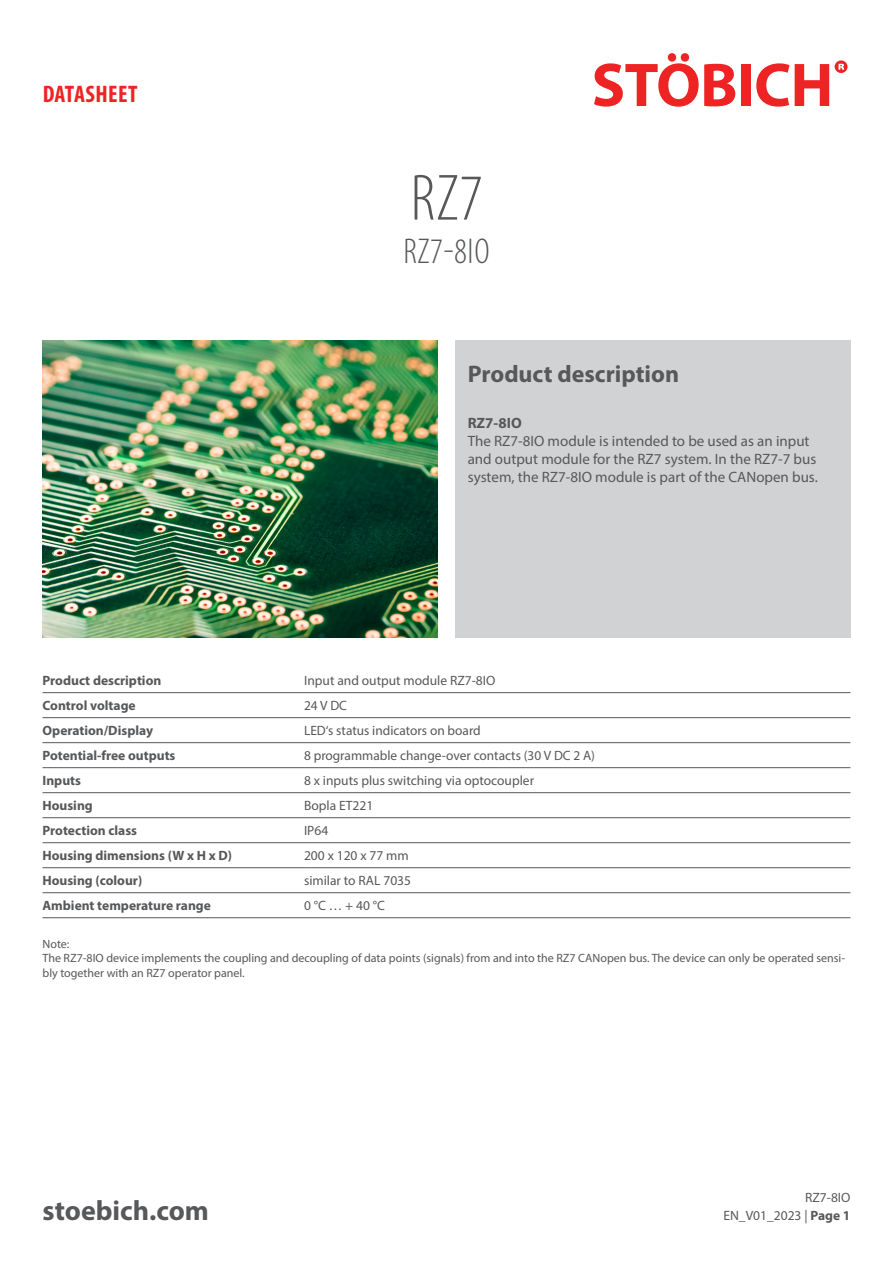
<style>
.page{position:relative;width:893px;height:1263px;background:#fff}
.page>*{position:absolute;margin:0;border:0;box-sizing:border-box;transform-origin:0 0}
.t1{font:300 condensed 66px "Myriad Pro";color:#57585a}
.t2{font:300 condensed 36px "Myriad Pro";letter-spacing:.015em;color:#57585a}
.t3{font:700 28.05px "Myriad Pro";color:#57585a}
.t4{font:700 24px "Myriad Pro";color:#57585a}
.t5{font:700 condensed 24px "Myriad Pro";letter-spacing:.02em;color:#ee2323}
.t6{font:15px/18px "Myriad Pro";color:#57585a}
.t7{font:700 15px "Myriad Pro";color:#57585a}
.t8{font:13.5px/18px "Myriad Pro";color:#57585a;text-align:right}
.t9{font:700 13.5px "Myriad Pro";color:#57585a}
.t10{font:12px/14.4px "Myriad Pro";color:#57585a}
.s1{font-weight:700}
</style>
<div class="page">
<div style="left:455px;top:340px;width:395px;height:298px;background:#d1d2d4"></div>
<img style="left:43px;top:340px;width:395px;height:298px">
<hr style="left:43px;top:692px;width:261px;height:1px;background:#57585a">
<hr style="left:304px;top:692px;width:546px;height:1px;background:#57585a">
<hr style="left:43px;top:717px;width:261px;height:1px;background:#57585a">
<hr style="left:304px;top:717px;width:546px;height:1px;background:#57585a">
<hr style="left:43px;top:742px;width:261px;height:1px;background:#57585a">
<hr style="left:304px;top:742px;width:546px;height:1px;background:#57585a">
<hr style="left:43px;top:767px;width:261px;height:1px;background:#57585a">
<hr style="left:304px;top:767px;width:546px;height:1px;background:#57585a">
<hr style="left:43px;top:792px;width:261px;height:1px;background:#57585a">
<hr style="left:304px;top:792px;width:546px;height:1px;background:#57585a">
<hr style="left:43px;top:817px;width:261px;height:1px;background:#57585a">
<hr style="left:304px;top:817px;width:546px;height:1px;background:#57585a">
<hr style="left:43px;top:842px;width:261px;height:1px;background:#57585a">
<hr style="left:304px;top:842px;width:546px;height:1px;background:#57585a">
<hr style="left:43px;top:867px;width:261px;height:1px;background:#57585a">
<hr style="left:304px;top:867px;width:546px;height:1px;background:#57585a">
<hr style="left:43px;top:892px;width:261px;height:1px;background:#57585a">
<hr style="left:304px;top:892px;width:546px;height:1px;background:#57585a">
<hr style="left:43px;top:917px;width:261px;height:1px;background:#57585a">
<hr style="left:304px;top:917px;width:546px;height:1px;background:#57585a">
<svg style="left:835px;top:60px;width:12px;height:13px"></svg>
<svg style="left:594px;top:53px;width:141px;height:54px"></svg>
<div style="left:741px;top:64px;width:10px;height:42px;background:#ee2323"></div>
<svg style="left:756px;top:63px;width:33px;height:44px"></svg>
<svg style="left:795px;top:64px;width:34px;height:42px"></svg>
<h3 class="t5" style="left:43px;top:79px;width:96px">DATASHEET</h3>
<h1 class="t1" style="left:410px;top:159px;width:74px">RZ7</h1>
<h2 class="t2" style="left:403px;top:230px;width:88px">RZ7-8IO</h2>
<h3 class="t4" style="left:468px;top:358px;width:213px">Product description</h3>
<p class="t7" style="left:468px;top:413px;width:56px">RZ7-8IO</p>
<p class="t6" style="left:468px;top:432px;width:352px">The RZ7-8IO module is intended to be used as an input and output module for the RZ7 system. In the RZ7-7 bus system, the RZ7-8IO module is part of the CANopen bus.</p>
<p class="t9" style="left:43px;top:672px;width:120px">Product description</p>
<p class="t8" style="left:304px;top:671px;width:193px">Input and output module RZ7-8IO</p>
<p class="t9" style="left:43px;top:697px;width:95px">Control voltage</p>
<p class="t8" style="left:304px;top:696px;width:45px">24 V DC</p>
<p class="t9" style="left:43px;top:722px;width:112px">Operation/Display</p>
<p class="t8" style="left:304px;top:721px;width:178px">LED‘s status indicators on board</p>
<p class="t9" style="left:43px;top:747px;width:134px">Potential-free outputs</p>
<p class="t8" style="left:304px;top:746px;width:292px">8 programmable change-over contacts (30 V DC 2 A)</p>
<p class="t9" style="left:43px;top:772px;width:40px">Inputs</p>
<p class="t8" style="left:304px;top:771px;width:232px">8 x inputs plus switching via optocoupler</p>
<p class="t9" style="left:43px;top:797px;width:52px">Housing</p>
<p class="t8" style="left:304px;top:796px;width:71px">Bopla ET221</p>
<p class="t9" style="left:43px;top:822px;width:96px">Protection class</p>
<p class="t8" style="left:304px;top:821px;width:26px">IP64</p>
<p class="t9" style="left:43px;top:847px;width:191px">Housing dimensions (W x H x D)</p>
<p class="t8" style="left:304px;top:846px;width:106px">200 x 120 x 77 mm</p>
<p class="t9" style="left:43px;top:872px;width:101px">Housing (colour)</p>
<p class="t8" style="left:304px;top:871px;width:109px">similar to RAL 7035</p>
<p class="t9" style="left:43px;top:897px;width:170px">Ambient temperature range</p>
<p class="t8" style="left:304px;top:896px;width:82px">0 °C … + 40 °C</p>
<p class="t10" style="left:43px;top:936px;width:804px">Note:<br>The RZ7-8IO device implements the coupling and decoupling of data points (signals) from and into the RZ7 CANopen bus. The device can only be operated sensi&shy;bly together with an RZ7 operator panel.</p>
<h3 class="t3" style="left:43px;top:1193px;width:168px">stoebich.com</h3>
<p class="t8" style="left:723px;top:1189px;width:129px">RZ7-8IO<br>EN_V01_2023 | <span class="s1">Page 1</span></p>
</div>
